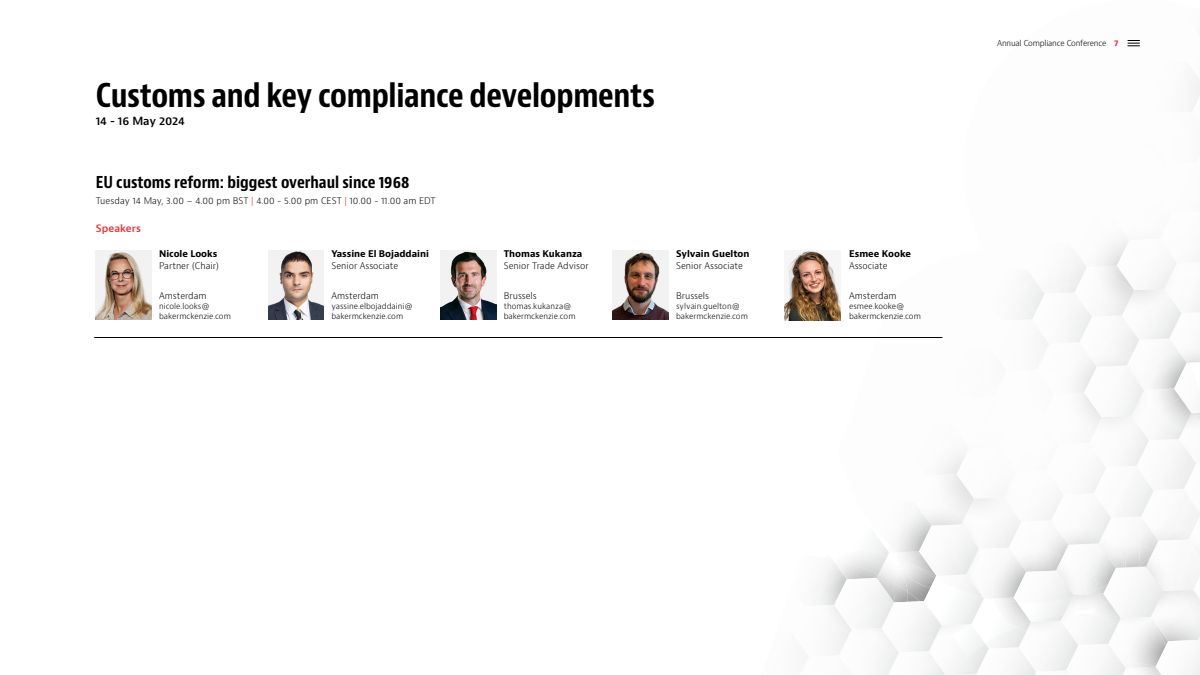
<style>
.page{position:relative;width:1200px;height:675px;background:#fff}
.page>*{position:absolute;margin:0;border:0;box-sizing:border-box;transform-origin:0 0}
.t1{font:700 condensed 32px "Baker Mc Kenzie Bernini";letter-spacing:-.01em;color:#000}
.t2{font:700 condensed 16px "Baker Mc Kenzie Bernini";color:#000}
.t3{font:600 11px "Baker Mc Kenzie Bernini";letter-spacing:-.01em;color:#000}
.t4{font:600 10px "Baker Mc Kenzie Bernini";letter-spacing:.005em;color:#ee3135}
.t5{font:300 9px "Baker Mc Kenzie Bernini";color:#000}
.t6{font:700 9px "Baker Mc Kenzie Bernini";color:#000}
.t7{font:300 8px/10px "Baker Mc Kenzie Bernini";color:#000}
.t8{font:300 8px "Baker Mc Kenzie Bernini";letter-spacing:-.02em;color:#000}
.s1{color:#ee3135}
.s2{font-weight:700;color:#ee3135}
</style>
<div class="page">
<img style="left:1127px;top:40px;width:13px;height:7px">
<img style="left:1177px;top:313px;width:5px;height:9px">
<img style="left:1187px;top:62px;width:13px;height:18px">
<img style="left:1112px;top:243px;width:5px;height:4px">
<img style="left:946px;top:475px;width:28px;height:31px">
<img style="left:1174px;top:363px;width:6px;height:34px">
<img style="left:946px;top:505px;width:20px;height:1px">
<img style="left:1084px;top:366px;width:60px;height:51px">
<img style="left:957px;top:447px;width:59px;height:51px">
<img style="left:1139px;top:340px;width:38px;height:15px">
<img style="left:1169px;top:332px;width:8px;height:17px">
<img style="left:1081px;top:317px;width:58px;height:36px">
<img style="left:1122px;top:308px;width:50px;height:32px">
<img style="left:1036px;top:294px;width:56px;height:45px">
<img style="left:1075px;top:267px;width:50px;height:50px">
<img style="left:1019px;top:269px;width:26px;height:43px">
<img style="left:1027px;top:249px;width:60px;height:45px">
<img style="left:1125px;top:291px;width:28px;height:20px">
<img style="left:1093px;top:267px;width:41px;height:41px">
<svg style="left:1083px;top:261px;width:12px;height:6px"></svg>
<img style="left:1166px;top:349px;width:11px;height:5px">
<svg style="left:1177px;top:350px;width:23px;height:44px"></svg>
<img style="left:1098px;top:427px;width:13px;height:39px">
<img style="left:1140px;top:412px;width:44px;height:28px">
<img style="left:1191px;top:413px;width:2px;height:10px">
<img style="left:1158px;top:398px;width:33px;height:31px">
<img style="left:1181px;top:389px;width:19px;height:24px">
<img style="left:1143px;top:442px;width:50px;height:64px">
<img style="left:1143px;top:490px;width:48px;height:16px">
<img style="left:1146px;top:489px;width:8px;height:17px">
<img style="left:1184px;top:490px;width:9px;height:9px">
<img style="left:1152px;top:442px;width:42px;height:48px">
<img style="left:1181px;top:431px;width:11px;height:28px">
<svg style="left:807px;top:506px;width:393px;height:169px"></svg>
<img style="left:1156px;top:627px;width:12px;height:18px">
<img style="left:1159px;top:629px;width:25px;height:12px">
<img style="left:1166px;top:641px;width:34px;height:34px">
<img style="left:1192px;top:415px;width:2px;height:48px">
<img style="left:1196px;top:395px;width:4px;height:18px">
<svg style="left:1193px;top:459px;width:3px;height:8px"></svg>
<svg style="left:1193px;top:413px;width:7px;height:18px"></svg>
<svg style="left:1128px;top:40px;width:11px;height:6px"></svg>
<img style="left:96px;top:250px;width:56px;height:70px">
<img style="left:268px;top:250px;width:56px;height:70px">
<img style="left:441px;top:250px;width:55px;height:70px">
<img style="left:613px;top:250px;width:56px;height:70px">
<img style="left:785px;top:250px;width:56px;height:70px">
<hr style="left:94px;top:337px;width:848px;height:1px;background:#000">
<h1 class="t1" style="left:96px;top:75px;width:561px">Customs and key compliance developments</h1>
<p class="t3" style="left:96px;top:114px;width:91px">14 - 16 May 2024</p>
<h2 class="t2" style="left:96px;top:172px;width:315px">EU customs reform: biggest overhaul since 1968</h2>
<p class="t5" style="left:96px;top:195px;width:341px">Tuesday 14 May, 3.00 – 4.00 pm BST <span class="s1">|</span> 4.00 - 5.00 pm CEST <span class="s1">|</span> 10.00 - 11.00 am EDT</p>
<p class="t4" style="left:96px;top:222px;width:47px">Speakers</p>
<p class="t6" style="left:159px;top:248px;width:60px">Nicole Looks</p>
<p class="t5" style="left:159px;top:260px;width:61px">Partner (Chair)</p>
<p class="t5" style="left:159px;top:290px;width:49px">Amsterdam</p>
<p class="t7" style="left:159px;top:302px;width:73px">nicole.looks@ bakermckenzie.com</p>
<p class="t6" style="left:332px;top:248px;width:99px">Yassine El Bojaddaini</p>
<p class="t5" style="left:332px;top:260px;width:68px">Senior Associate</p>
<p class="t5" style="left:332px;top:290px;width:49px">Amsterdam</p>
<p class="t7" style="left:332px;top:302px;width:83px">yassine.elbojaddaini@ bakermckenzie.com</p>
<p class="t6" style="left:504px;top:248px;width:80px">Thomas Kukanza</p>
<p class="t5" style="left:504px;top:260px;width:86px">Senior Trade Advisor</p>
<p class="t5" style="left:504px;top:290px;width:35px">Brussels</p>
<p class="t7" style="left:504px;top:302px;width:73px">thomas.kukanza@ bakermckenzie.com</p>
<p class="t6" style="left:676px;top:248px;width:75px">Sylvain Guelton</p>
<p class="t5" style="left:676px;top:260px;width:68px">Senior Associate</p>
<p class="t5" style="left:676px;top:290px;width:35px">Brussels</p>
<p class="t7" style="left:676px;top:302px;width:73px">sylvain.guelton@ bakermckenzie.com</p>
<p class="t8" style="left:997px;top:38px;width:123px">Annual Compliance Conference <span class="s2">7</span></p>
<p class="t6" style="left:849px;top:248px;width:63px">Esmee Kooke</p>
<p class="t5" style="left:849px;top:260px;width:40px">Associate</p>
<p class="t5" style="left:849px;top:290px;width:49px">Amsterdam</p>
<p class="t7" style="left:849px;top:302px;width:73px">esmee.kooke@ bakermckenzie.com</p>
</div>
